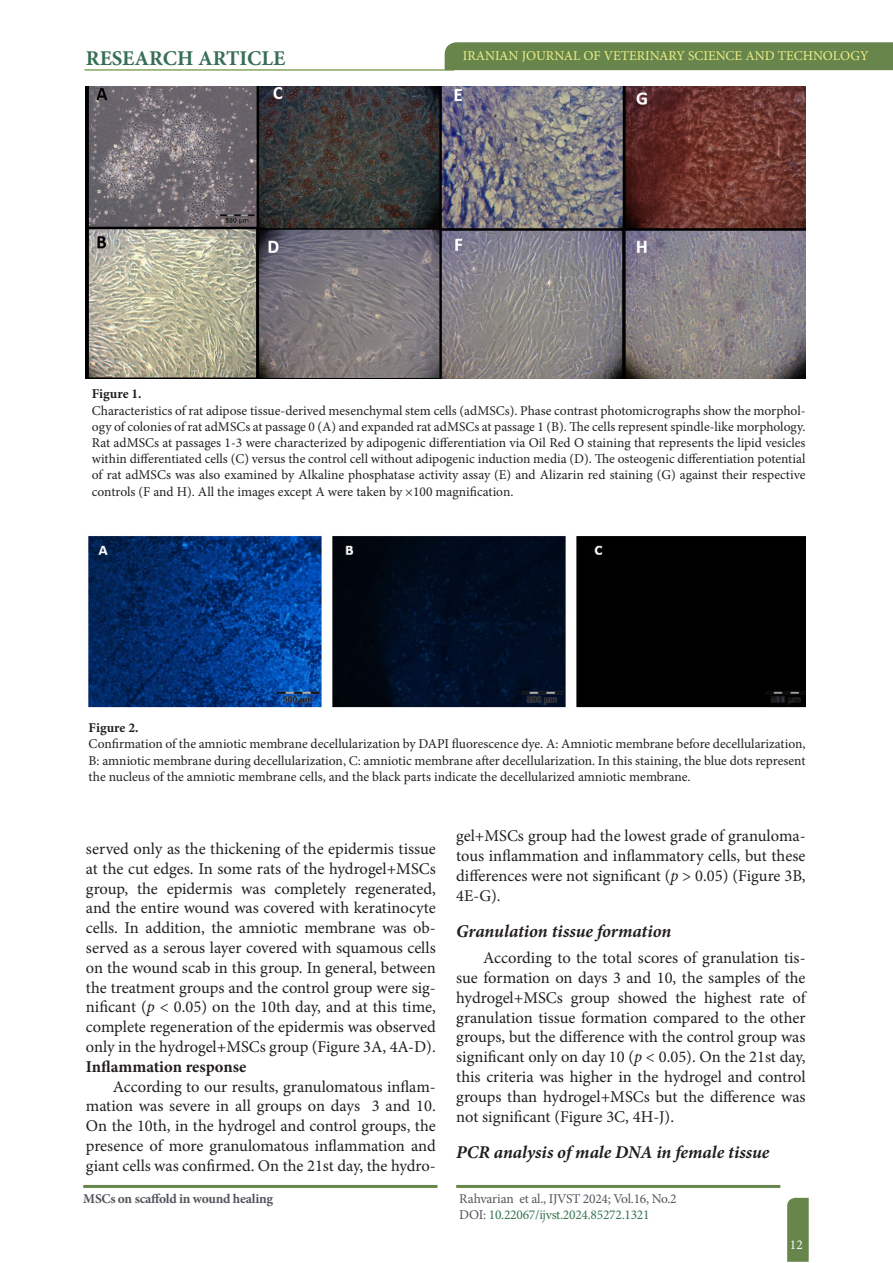
<style>
.page{position:relative;width:893px;height:1263px;background:#fff}
.page>*{position:absolute;margin:0;border:0;box-sizing:border-box;transform-origin:0 0}
.t1{font:700 21px "Minion Pro";color:#376e54}
.Heading_2{font:italic 700 18px "Minion Pro";letter-spacing:-.005em;color:#231f20}
.Text{font:16.5px/19.8px "Minion Pro";color:#231f20;text-align:justify}
.Text-2{font:700 16.5px "Minion Pro";color:#231f20}
.t2{font:13.5px/16.2px "Minion Pro";color:#231f20;text-align:justify}
.t3{font:13.5px/16.2px "Minion Pro";letter-spacing:-.02em;color:#52565c}
.t4{font:13.5px "Minion Pro";color:#eeee89}
.t5{font:700 13.5px "Minion Pro";letter-spacing:-.02em;color:#52565c}
.t6{font:700 13.5px "Minion Pro";color:#231f20}
.t7{font:13.5px "Minion Pro";color:#f3fafe}
.s1{font-style:italic}
.s2{color:#377553}
</style>
<div class="page">
<svg style="left:787px;top:1197px;width:22px;height:65px"></svg>
<hr style="left:84px;top:69px;width:370px;height:2px;background:#88a660">
<svg style="left:443px;top:42px;width:450px;height:29px"></svg>
<hr style="left:456px;top:1185px;width:324px;height:3px;background:#68864b">
<hr style="left:83px;top:1185px;width:354px;height:3px;background:#68864b">
<img style="left:85px;top:86px;width:721px;height:292px">
<img style="left:88px;top:533px;width:718px;height:175px">
<p class="t1" style="left:86px;top:43px;width:201px">RESEARCH ARTICLE</p>
<p class="t4" style="left:463px;top:47px;width:407px">IRANIAN JOURNAL OF VETERINARY SCIENCE AND TECHNOLOGY</p>
<p class="t6" style="left:92px;top:384px;width:51px">Figure 1.</p>
<p class="t2" style="left:92px;top:402px;width:715px">Characteristics of rat adipose tissue-derived mesenchymal stem cells (adMSCs). Phase contrast photomicrographs show the morphol&shy;ogy of colonies of rat adMSCs at passage 0 (A) and expanded rat adMSCs at passage 1 (B). The cells represent spindle-like morphology.<br>Rat adMSCs at passages 1-3 were characterized by adipogenic differentiation via Oil Red O staining that represents the lipid vesicles within differentiated cells (C) versus the control cell without adipogenic induction media (D). The osteogenic differentiation potential of rat adMSCs was also examined by Alkaline phosphatase activity assay (E) and Alizarin red staining (G) against their respective controls (F and H). All the images except A were taken by ×100 magnification.</p>
<p class="t6" style="left:89px;top:718px;width:51px">Figure 2.</p>
<p class="t2" style="left:89px;top:736px;width:718px">Confirmation of the amniotic membrane decellularization by DAPI fluorescence dye. A: Amniotic membrane before decellularization, B: amniotic membrane during decellularization, C: amniotic membrane after decellularization. In this staining, the blue dots represent the nucleus of the amniotic membrane cells, and the black parts indicate the decellularized amniotic membrane.</p>
<p class="Text" style="left:86px;top:839px;width:351px">served only as the thickening of the epidermis tissue at the cut edges. In some rats of the hydrogel+MSCs group, the epidermis was completely regenerated, and the entire wound was covered with keratinocyte cells. In addition, the amniotic membrane was ob&shy;served as a serous layer covered with squamous cells on the wound scab in this group. In general, between the treatment groups and the control group were sig&shy;nificant (<span class="s1">p</span> &lt; 0.05) on the 10th day, and at this time, complete regeneration of the epidermis was observed only in the hydrogel+MSCs group (Figure 3A, 4A-D).</p>
<p class="Text-2" style="left:86px;top:1055px;width:162px">Inflammation response</p>
<p class="Text" style="left:86px;top:1076px;width:351px;text-indent:27px">According to our results, granulomatous inflam&shy;mation was severe in all groups on days 3 and 10.<br>On the 10th, in the hydrogel and control groups, the presence of more granulomatous inflammation and giant cells was confirmed. On the 21st day, the hydro-</p>
<p class="t5" style="left:83px;top:1189px;width:191px">MSCs on scaffold in wound healing</p>
<p class="Text" style="left:456px;top:826px;width:351px">gel+MSCs group had the lowest grade of granuloma&shy;tous inflammation and inflammatory cells, but these differences were not significant (<span class="s1">p</span> &gt; 0.05) (Figure 3B, 4E-G).</p>
<p class="Heading_2" style="left:456px;top:919px;width:217px">Granulation tissue formation</p>
<p class="Text" style="left:456px;top:948px;width:351px;text-indent:27px">According to the total scores of granulation tis&shy;sue formation on days 3 and 10, the samples of the hydrogel+MSCs group showed the highest rate of granulation tissue formation compared to the other groups, but the difference with the control group was significant only on day 10 (<span class="s1">p</span> &lt; 0.05). On the 21st day, this criteria was higher in the hydrogel and control groups than hydrogel+MSCs but the difference was not significant (Figure 3C, 4H-J).</p>
<p class="Heading_2" style="left:456px;top:1140px;width:315px">PCR analysis of male DNA in female tissue</p>
<p class="t3" style="left:459px;top:1190px;width:219px">Rahvarian et al., IJVST 2024; Vol.16, No.2<br>DOI: <span class="s2">10.22067/ijvst.2024.85272.1321</span></p>
<p class="t7" style="left:790px;top:1235px;width:14px">12</p>
</div>
